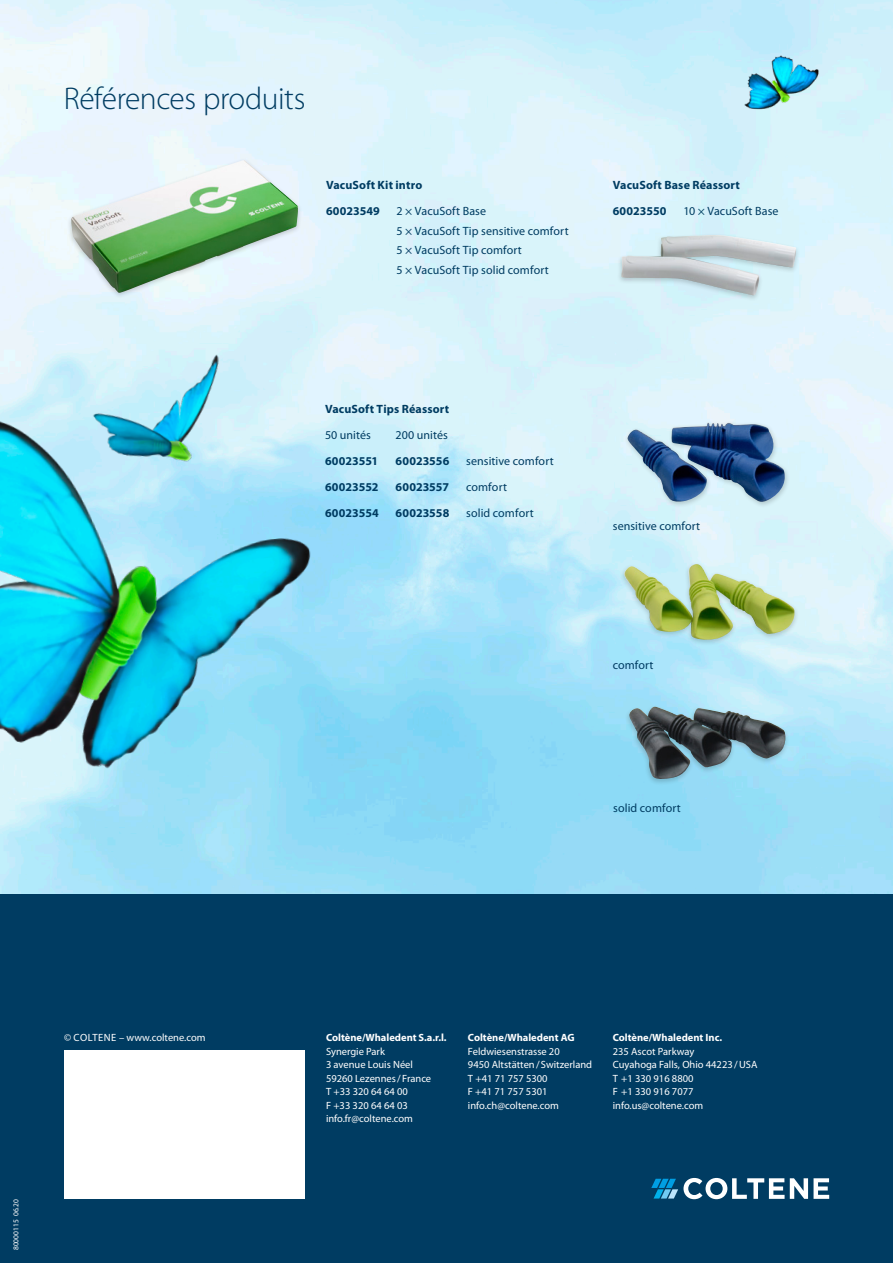
<style>
.page{position:relative;width:893px;height:1263px;background:#fff}
.page>*{position:absolute;margin:0;border:0;box-sizing:border-box;transform-origin:0 0}
.t1{font:300 31.5px "Myriad Pro";letter-spacing:-.015em;color:#003c62}
.t2{font:12px/19.5px "Myriad Pro";letter-spacing:.01em;color:#003c62}
.t3{font:700 12px/26px "Myriad Pro";letter-spacing:.01em;color:#003c62}
.t4{font:10.5px/13.5px "Myriad Pro";color:#fff}
.t5{font:700 10.5px "Myriad Pro";color:#fff}
.t6{font:7.5px "Myriad Pro";color:#fff}
</style>
<div class="page">
<div style="left:0;top:894px;width:893px;height:369px;background:#003c62"></div>
<div style="left:64px;top:1051px;width:241px;height:148px;background:#fff"></div>
<div style="left:625px;top:704px;width:165px;height:81px;background:#1d1d1b;opacity:.2"></div>
<img style="left:628px;top:707px;width:158px;height:73px">
<img style="left:0;top:416px;width:315px;height:366px">
<img style="left:735px;top:48px;width:94px;height:77px">
<img style="left:79px;top:345px;width:153px;height:136px">
<div style="left:617px;top:232px;width:183px;height:70px;background:#d9f4fa"></div>
<img style="left:621px;top:235px;width:175px;height:60px">
<div style="left:624px;top:420px;width:166px;height:88px;background:#1d1d1b;opacity:.2"></div>
<img style="left:627px;top:422px;width:159px;height:81px">
<div style="left:620px;top:562px;width:179px;height:84px;background:#1d1d1b;opacity:.2"></div>
<img style="left:623px;top:564px;width:171px;height:76px">
<div style="left:66px;top:158px;width:236px;height:141px;background:#e7f4fe"></div>
<img style="left:70px;top:160px;width:228px;height:133px">
<svg style="left:651px;top:1178px;width:178px;height:21px"></svg>
<h1 class="t1" style="left:64px;top:81px;width:243px">Références produits</h1>
<p class="t3" style="left:326px;top:172px;width:98px">VacuSoft Kit intro<br>60023549</p>
<p class="t2" style="left:397px;top:201px;width:174px">2 × VacuSoft Base<br>5 × VacuSoft Tip sensitive comfort<br>5 × VacuSoft Tip comfort<br>5 × VacuSoft Tip solid comfort</p>
<p class="t3" style="left:613px;top:172px;width:129px">VacuSoft Base Réassort<br>60023550</p>
<p class="t2" style="left:683px;top:201px;width:97px">10 × VacuSoft Base</p>
<p class="t3" style="left:325px;top:396px;width:126px">VacuSoft Tips Réassort</p>
<p class="t2" style="left:325px;top:425px;width:48px">50 unités</p>
<p class="t2" style="left:396px;top:425px;width:54px">200 unités</p>
<p class="t3" style="left:325px;top:448px;width:55px">60023551</p>
<p class="t3" style="left:396px;top:448px;width:55px">60023556</p>
<p class="t2" style="left:466px;top:451px;width:89px">sensitive comfort</p>
<p class="t3" style="left:325px;top:474px;width:55px">60023552</p>
<p class="t3" style="left:396px;top:474px;width:55px">60023557</p>
<p class="t2" style="left:466px;top:477px;width:42px">comfort</p>
<p class="t3" style="left:325px;top:500px;width:55px">60023554</p>
<p class="t3" style="left:396px;top:500px;width:55px">60023558</p>
<p class="t2" style="left:466px;top:503px;width:69px">solid comfort</p>
<p class="t2" style="left:613px;top:517px;width:89px">sensitive comfort</p>
<p class="t2" style="left:613px;top:655px;width:42px">comfort</p>
<p class="t2" style="left:613px;top:798px;width:69px">solid comfort</p>
<p class="t6" style="left:12px;top:1250px;width:52px;rotate:-90deg">80000115 06.20</p>
<p class="t4" style="left:64px;top:1031px;width:143px">© COLTENE – www.coltene.com</p>
<p class="t5" style="left:326px;top:1032px;width:122px">Coltène/Whaledent S.a.r.l.</p>
<p class="t4" style="left:326px;top:1045px;width:107px">Synergie Park<br>3 avenue Louis Néel<br>59260 Lezennes/ France<br>T +33 320 64 64 00<br>F +33 320 64 64 03 info.fr@coltene.com</p>
<p class="t5" style="left:468px;top:1032px;width:108px">Coltène/Whaledent AG</p>
<p class="t4" style="left:468px;top:1045px;width:126px">Feldwiesenstrasse 20<br>9450 Altstätten/ Switzerland<br>T +41 71 757 5300<br>F +41 71 757 5301 info.ch@coltene.com</p>
<p class="t5" style="left:613px;top:1032px;width:111px">Coltène/Whaledent Inc.</p>
<p class="t4" style="left:613px;top:1045px;width:146px">235 Ascot Parkway<br>Cuyahoga Falls, Ohio 44223/USA<br>T +1 330 916 8800<br>F +1 330 916 7077 info.us@coltene.com</p>
</div>
